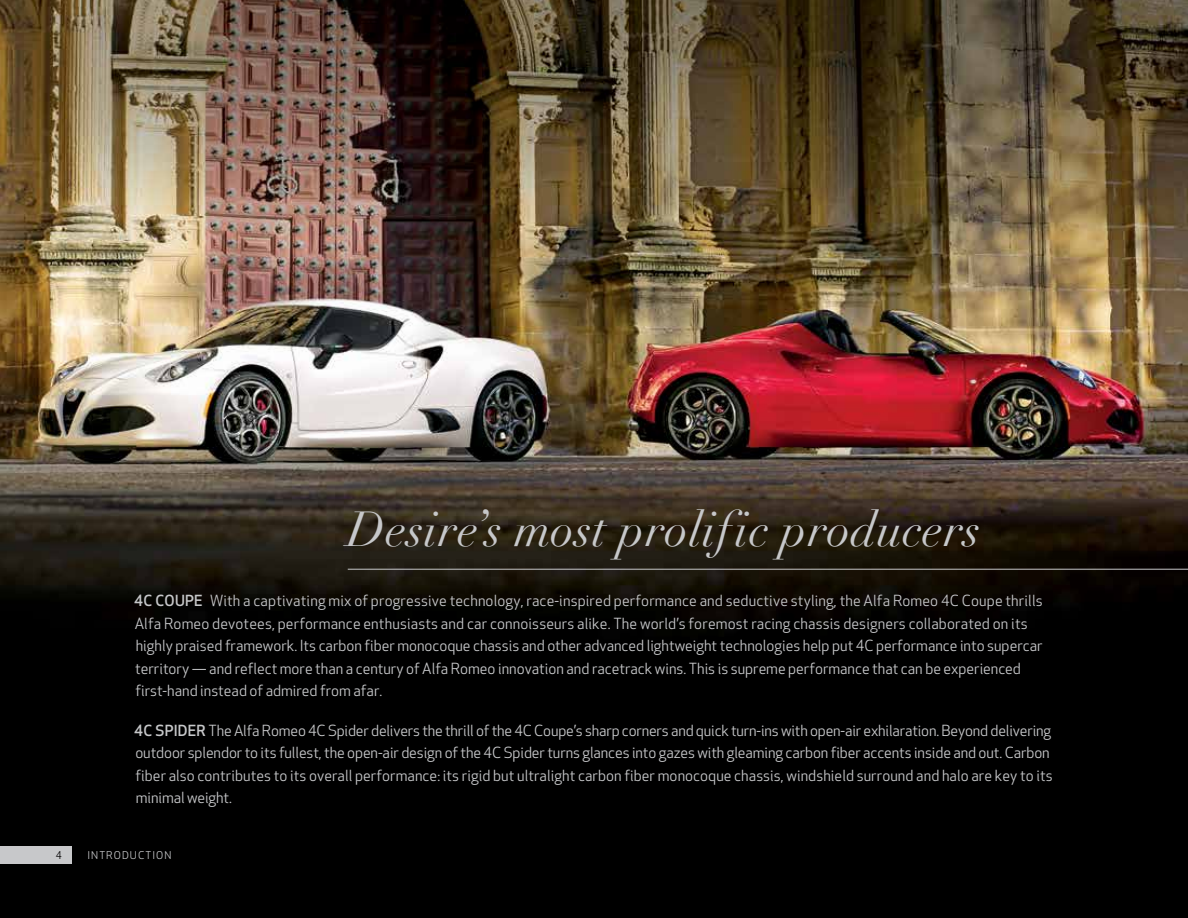
<style>
.page{position:relative;width:1188px;height:918px;background:#000}
.page>*{position:absolute;margin:0;border:0;box-sizing:border-box;transform-origin:0 0}
.t1{font:italic 48px "Didot";letter-spacing:.01em;color:#c7c8ca}
.t2{font:15px/22.5px "Apex New";color:#c7c8ca}
.t3{font:10.5px "Apex New";letter-spacing:.1em;color:#c7c8ca}
.t4{font:10.5px "Apex New";color:#000}
.s1{font-weight:500}
</style>
<div class="page">
<img style="left:0;top:0;width:1188px;height:620px">
<div style="left:0;top:847px;width:71px;height:17px;background:#c7c8ca"></div>
<hr style="left:348px;top:569px;width:840px;height:1px;background:#c7c8ca">
<h1 class="t1" style="left:347px;top:500px;width:635px">Desire’s most prolific producers</h1>
<p class="t2" style="left:134px;top:590px;width:910px"><span class="s1">4C COUPE</span> With a captivating mix of progressive technology, race-inspired performance and seductive styling, the Alfa Romeo 4C Coupe thrills Alfa Romeo devotees, performance enthusiasts and car connoisseurs alike. The world’s foremost racing chassis designers collaborated on its highly praised framework. Its carbon fiber monocoque chassis and other advanced lightweight technologies help put 4C performance into supercar territory — and reflect more than a century of Alfa Romeo innovation and racetrack wins. This is supreme performance that can be experienced first-hand instead of admired from afar.</p>
<p class="t2" style="left:134px;top:719px;width:920px"><span class="s1">4C SPIDER</span> The Alfa Romeo 4C Spider delivers the thrill of the 4C Coupe’s sharp corners and quick turn-ins with open-air exhilaration. Beyond delivering outdoor splendor to its fullest, the open-air design of the 4C Spider turns glances into gazes with gleaming carbon fiber accents inside and out. Carbon fiber also contributes to its overall performance: its rigid but ultralight carbon fiber monocoque chassis, windshield surround and halo are key to its minimal weight.</p>
<p class="t4" style="left:56px;top:849px;width:7px">4</p>
<p class="t3" style="left:87px;top:849px;width:85px">INTRODUCTION</p>
</div>
